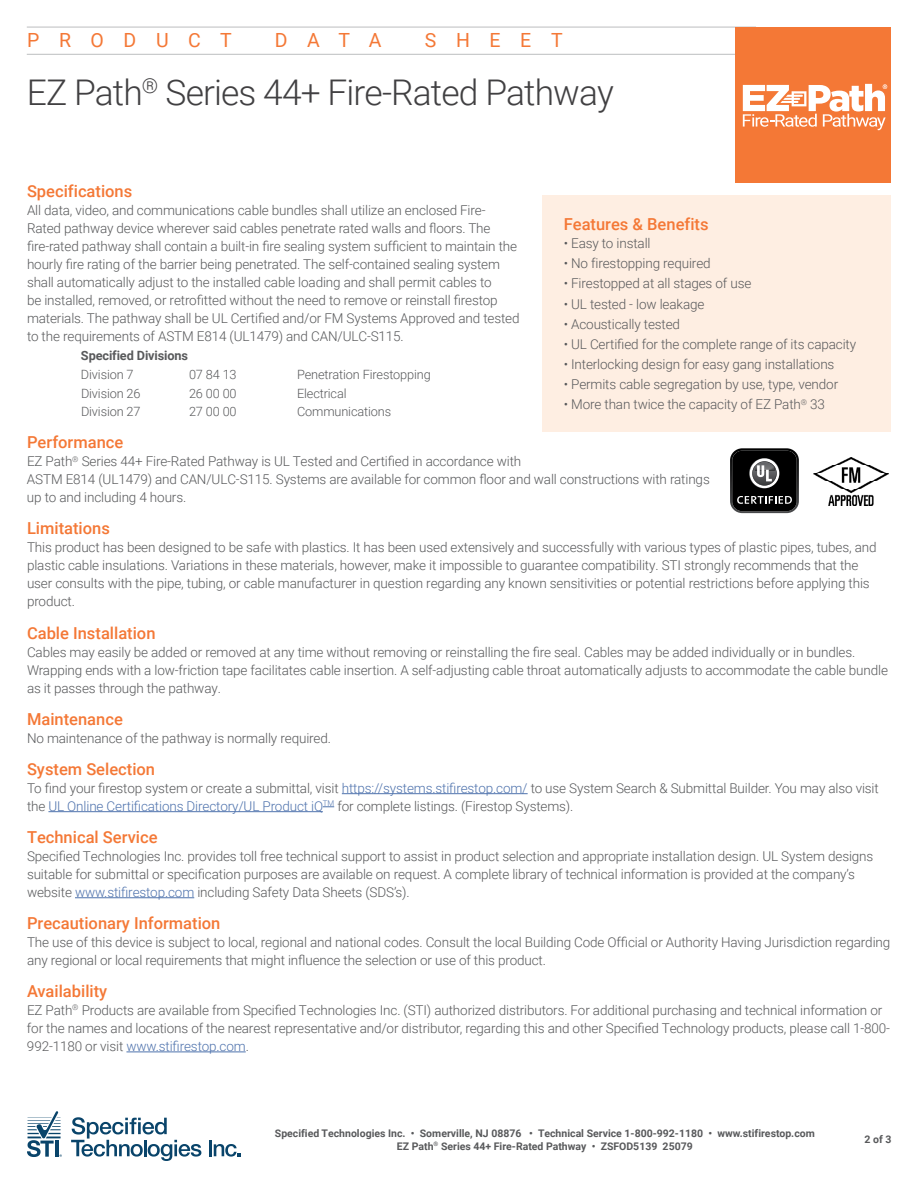
<style>
.page{position:relative;width:918px;height:1188px;background:#fff}
.page>*{position:absolute;margin:0;border:0;box-sizing:border-box;transform-origin:0 0}
.t1{font:300 35.4px "Roboto";letter-spacing:-.025em;color:#414042}
.t2{font:19.5px "Roboto";letter-spacing:1.005em;color:#f47836}
.t3{font:500 16.5px "Roboto";color:#f47836}
.t4{font:300 13.5px/18px "Roboto";letter-spacing:-.01em;color:#58595b}
.t5{font:300 12.75px "Roboto";letter-spacing:-.01em;color:#58595b}
.t6{font:700 12.75px "Roboto";letter-spacing:-.01em;color:#58595b}
.t7{font:700 10.5px/12.6px "Roboto";color:#58595b;text-align:center}
.s1{color:#4f73ad}
</style>
<div class="page">
<hr style="left:27px;top:27px;width:729px;height:1px;background:#bcbec0">
<hr style="left:27px;top:54px;width:729px;height:1px;background:#bcbec0">
<div style="left:735px;top:27px;width:156px;height:156px;background:#f47836"></div>
<svg style="left:743px;top:84px;width:144px;height:46px"></svg>
<svg style="left:27px;top:1111px;width:35px;height:46px"></svg>
<hr style="left:55px;top:1141px;width:4px;height:16px;background:#09446a">
<svg style="left:71px;top:1117px;width:130px;height:44px"></svg>
<hr style="left:209px;top:1140px;width:3px;height:16px;background:#09446a">
<svg style="left:214px;top:1144px;width:27px;height:13px"></svg>
<hr style="left:342px;top:793px;width:186px;height:1px;background:#4f73ad">
<hr style="left:48px;top:811px;width:275px;height:1px;background:#4f73ad">
<hr style="left:75px;top:897px;width:119px;height:1px;background:#4f73ad">
<hr style="left:126px;top:1052px;width:120px;height:1px;background:#4f73ad">
<div style="left:542px;top:195px;width:349px;height:237px;background:#feeee2"></div>
<img style="left:814px;top:457px;width:75px;height:48px">
<svg style="left:730px;top:448px;width:69px;height:65px;background:#323232"></svg>
<h2 class="t2" style="left:27px;top:27px;width:206px">PRODUCT</h2>
<h2 class="t2" style="left:275px;top:27px;width:108px">DATA</h2>
<h2 class="t2" style="left:425px;top:27px;width:139px">SHEET</h2>
<h1 class="t1" style="left:27px;top:67px;width:589px">EZ Path<sup>®</sup> Series 44+ Fire-Rated Pathway</h1>
<p class="t3" style="left:27px;top:180px;width:107px">Specifications</p>
<p class="t4" style="left:27px;top:201px;width:494px">All data, video, and communications cable bundles shall utilize an enclosed Fire-Rated pathway device wherever said cables penetrate rated walls and floors. The fire-rated pathway shall contain a built-in fire sealing system sufficient to maintain the hourly fire rating of the barrier being penetrated. The self-contained sealing system shall automatically adjust to the installed cable loading and shall permit cables to<br>be installed, removed, or retrofitted without the need to remove or reinstall firestop materials. The pathway shall be UL Certified and/or FM Systems Approved and tested to the requirements of ASTM E814 (UL1479) and CAN/ULC-S115.</p>
<p class="t6" style="left:81px;top:347px;width:109px">Specified Divisions</p>
<p class="t5" style="left:81px;top:365px;width:54px">Division 7</p>
<p class="t5" style="left:189px;top:365px;width:49px">07 84 13</p>
<p class="t5" style="left:297px;top:365px;width:135px">Penetration Firestopping</p>
<p class="t5" style="left:81px;top:384px;width:61px">Division 26</p>
<p class="t5" style="left:189px;top:384px;width:49px">26 00 00</p>
<p class="t5" style="left:297px;top:384px;width:51px">Electrical</p>
<p class="t5" style="left:81px;top:403px;width:61px">Division 27</p>
<p class="t5" style="left:189px;top:403px;width:49px">27 00 00</p>
<p class="t5" style="left:297px;top:403px;width:96px">Communications</p>
<p class="t3" style="left:27px;top:431px;width:98px">Performance</p>
<p class="t4" style="left:27px;top:452px;width:684px">EZ Path<sup>®</sup> Series 44+ Fire-Rated Pathway is UL Tested and Certified in accordance with<br>ASTM E814 (UL1479) and CAN/ULC-S115. Systems are available for common floor and wall constructions with ratings up to and including 4 hours.</p>
<p class="t3" style="left:27px;top:517px;width:84px">Limitations</p>
<p class="t4" style="left:27px;top:538px;width:851px">This product has been designed to be safe with plastics. It has been used extensively and successfully with various types of plastic pipes, tubes, and plastic cable insulations. Variations in these materials, however, make it impossible to guarantee compatibility. STI strongly recommends that the user consults with the pipe, tubing, or cable manufacturer in question regarding any known sensitivities or potential restrictions before applying this product.</p>
<p class="t3" style="left:27px;top:621px;width:130px">Cable Installation</p>
<p class="t4" style="left:27px;top:642px;width:863px">Cables may easily be added or removed at any time without removing or reinstalling the fire seal. Cables may be added individually or in bundles.<br>Wrapping ends with a low-friction tape facilitates cable insertion. A self-adjusting cable throat automatically adjusts to accommodate the cable bundle as it passes through the pathway.</p>
<p class="t3" style="left:27px;top:707px;width:97px">Maintenance</p>
<p class="t4" style="left:27px;top:728px;width:306px">No maintenance of the pathway is normally required.</p>
<p class="t3" style="left:27px;top:757px;width:130px">System Selection</p>
<p class="t4" style="left:27px;top:778px;width:853px">To find your firestop system or create a submittal, visit <span class="s1">https://systems.stifirestop.com/</span> to use System Search &amp; Submittal Builder. You may also visit the <span class="s1">UL Online Certifications Directory/UL Product iQ</span><sup>TM</sup> for complete listings. (Firestop Systems).</p>
<p class="t3" style="left:27px;top:825px;width:132px">Technical Service</p>
<p class="t4" style="left:27px;top:846px;width:848px">Specified Technologies Inc. provides toll free technical support to assist in product selection and appropriate installation design. UL System designs suitable for submittal or specification purposes are available on request. A complete library of technical information is provided at the company’s website <span class="s1">www.stifirestop.com</span> including Safety Data Sheets (SDS’s).</p>
<p class="t3" style="left:27px;top:911px;width:195px">Precautionary Information</p>
<p class="t4" style="left:27px;top:933px;width:865px">The use of this device is subject to local, regional and national codes. Consult the local Building Code Official or Authority Having Jurisdiction regarding any regional or local requirements that might influence the selection or use of this product.</p>
<p class="t3" style="left:27px;top:979px;width:82px">Availability</p>
<p class="t4" style="left:27px;top:1001px;width:865px">EZ Path<sup>®</sup> Products are available from Specified Technologies Inc. (STI) authorized distributors. For additional purchasing and technical information or for the names and locations of the nearest representative and/or distributor, regarding this and other Specified Technology products, please call 1-800-<br>992-1180 or visit <span class="s1">www.stifirestop.com</span>.</p>
<p class="t3" style="left:564px;top:213px;width:146px">Features &amp; Benefits</p>
<p class="t4" style="left:564px;top:234px;width:88px">• Easy to install</p>
<p class="t4" style="left:564px;top:254px;width:148px">• No firestopping required</p>
<p class="t4" style="left:564px;top:274px;width:189px">• Firestopped at all stages of use</p>
<p class="t4" style="left:564px;top:294px;width:142px">• UL tested - low leakage</p>
<p class="t4" style="left:564px;top:314px;width:118px">• Acoustically tested</p>
<p class="t4" style="left:564px;top:335px;width:294px">• UL Certified for the complete range of its capacity</p>
<p class="t4" style="left:564px;top:355px;width:272px">• Interlocking design for easy gang installations</p>
<p class="t4" style="left:564px;top:375px;width:276px">• Permits cable segregation by use, type, vendor</p>
<p class="t4" style="left:564px;top:395px;width:263px">• More than twice the capacity of EZ Path<sup>®</sup> 33</p>
<p class="t7" style="left:275px;top:1127px;width:541px">Specified Technologies Inc. • Somerville, NJ 08876 • Technical Service 1-800-992-1180 • www.stifirestop.com<br>EZ Path<sup>®</sup> Series 44+ Fire-Rated Pathway • ZSFOD5139 25079</p>
<p class="t7" style="left:865px;top:1133px;width:28px">2 of 3</p>
</div>
